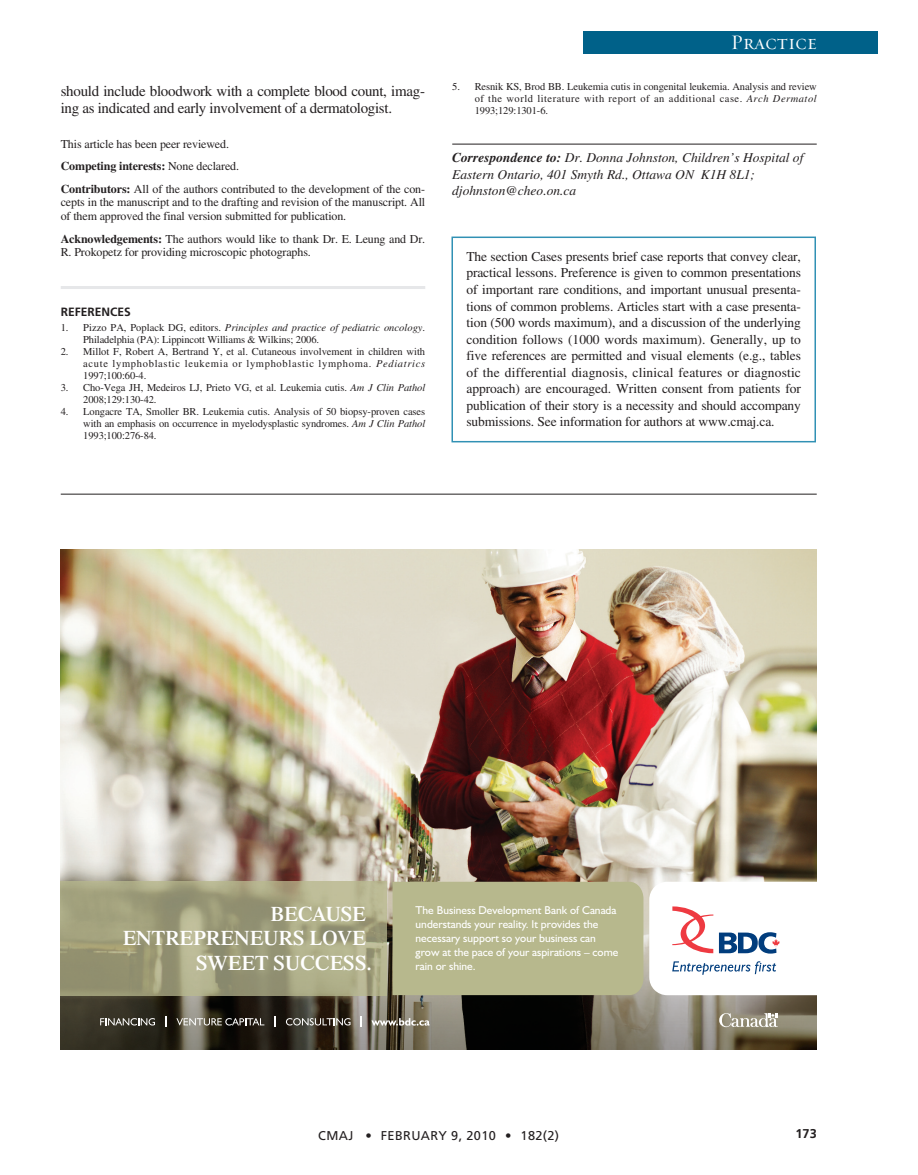
<style>
.page{position:relative;width:918px;height:1175px;background:#fff}
.page>*{position:absolute;margin:0;border:0;box-sizing:border-box;transform-origin:0 0}
.t1{font:21px "Requiem Display HTF Small Caps";letter-spacing:.005em;color:#fff}
.t2{font:20.85px/24.6px "Dutch 801 BT Semi Bold+FEJDZK";color:#fff;text-align:right}
.t3{font:15px/17.4px "Times";letter-spacing:-.02em;color:#231f20}
.t4{font:13.5px/16.5px "Times";letter-spacing:-.01em;color:#231f20;text-align:justify}
.t5{font:italic 13.5px/16.5px "Times";color:#231f20}
.t6{font:12.75px "Frutiger";letter-spacing:.025em;color:#231f20}
.t7{font:700 12.75px "Frutiger";color:#231f20}
.t8{font:12px/22.5px "Times";letter-spacing:-.01em;color:#231f20}
.t9{font:700 12px "Frutiger";color:#231f20}
.t10{font:11.4px/14.1px "Humanist 521 BT Roman+KDNQLH";color:#fff}
.t11{font:10.5px/12px "Times";letter-spacing:-.01em;color:#231f20;text-align:justify}
.s1{font-weight:700}
.s2{font-style:italic}
</style>
<div class="page">
<hr style="left:61px;top:286px;width:364px;height:3px;background:#e6e7e9">
<hr style="left:452px;top:144px;width:365px;height:1px;background:#231f20">
<div style="left:583px;top:32px;width:295px;height:22px;background:#006189"></div>
<div style="left:452px;top:236px;width:364px;height:206px;border:2px solid #3191b4"></div>
<img style="left:61px;top:549px;width:756px;height:500px">
<hr style="left:61px;top:494px;width:756px;height:1px;background:#231f20">
<h3 class="t3" style="left:61px;top:83px;width:366px">should include bloodwork with a complete blood count, imag&shy;ing as indicated and early involvement of a dermatologist.</h3>
<p class="t8" style="left:61px;top:134px;width:366px">This article has been peer reviewed.<br><span class="s1">Competing interests:</span> None declared.<br><span class="s1">Contributors:</span> All of the authors contributed to the development of the con-</p>
<p class="t8" style="left:61px;top:197px;width:366px;line-height:13.5px">cepts in the manuscript and to the drafting and revision of the manuscript. All of them approved the final version submitted for publication.</p>
<p class="t8" style="left:61px;top:233px;width:366px;line-height:13.5px"><span class="s1">Acknowledgements:</span> The authors would like to thank Dr. E. Leung and Dr.<br>R. Prokopetz for providing microscopic photographs.</p>
<p class="t9" style="left:61px;top:307px;width:71px">REFERENCES</p>
<p class="t11" style="left:83px;top:322px;width:343px;text-indent:-22px">1. Pizzo PA, Poplack DG, editors. <span class="s2">Principles and practice of pediatric oncology</span>.<br>Philadelphia (PA): Lippincott Williams &amp; Wilkins; 2006.</p>
<p class="t11" style="left:83px;top:346px;width:344px;text-indent:-23px">2. Millot F, Robert A, Bertrand Y, et al. Cutaneous involvement in children with acute lymphoblastic leukemia or lymphoblastic lymphoma. <span class="s2">Pediatrics </span>1997;100:60-4.</p>
<p class="t11" style="left:83px;top:382px;width:344px;text-indent:-23px">3. Cho-Vega JH, Medeiros LJ, Prieto VG, et al. Leukemia cutis. <span class="s2">Am J Clin Pathol<br></span>2008;129:130-42.</p>
<p class="t11" style="left:83px;top:406px;width:344px;text-indent:-23px">4. Longacre TA, Smoller BR. Leukemia cutis. Analysis of 50 biopsy-proven cases with an emphasis on occurrence in myelodysplastic syndromes. <span class="s2">Am J Clin Pathol </span>1993;100:276-84.</p>
<h1 class="t1" style="left:731px;top:30px;width:87px">Practice</h1>
<p class="t11" style="left:475px;top:82px;width:344px;text-indent:-23px">5. Resnik KS, Brod BB. Leukemia cutis in congenital leukemia. Analysis and review of the world literature with report of an additional case. <span class="s2">Arch Dermatol </span>1993;129:1301-6.</p>
<p class="t5" style="left:452px;top:151px;width:353px"><span class="s1">Correspondence to:</span> Dr. Donna Johnston, Children’s Hospital of<br>Eastern Ontario, 401 Smyth Rd., Ottawa ON K1H 8L1; djohnston@cheo.on.ca</p>
<p class="t4" style="left:466px;top:249px;width:336px">The section Cases presents brief case reports that convey clear, practical lessons. Preference is given to common presentations of important rare conditions, and important unusual presenta&shy;tions of common problems. Articles start with a case presenta&shy;tion (500 words maximum), and a discussion of the underlying condition follows (1000 words maximum). Generally, up to five references are permitted and visual elements (e.g., tables of the differential diagnosis, clinical features or diagnostic approach) are encouraged. Written consent from patients for publication of their story is a necessity and should accompany submissions. See information for authors at www.cmaj.ca.</p>
<h2 class="t2" style="left:123px;top:903px;width:250px">BECAUSE<br>ENTREPRENEURS LOVE<br>SWEET SUCCESS.</h2>
<p class="t10" style="left:416px;top:903px;width:204px">The Business Development Bank of Canada understands your reality. It provides the necessary support so your business can grow at the pace of your aspirations – come rain or shine.</p>
<p class="t6" style="left:318px;top:1130px;width:242px">CMAJ • FEBRUARY 9, 2010 • 182(2)</p>
<p class="t7" style="left:796px;top:1128px;width:23px">173</p>
</div>
